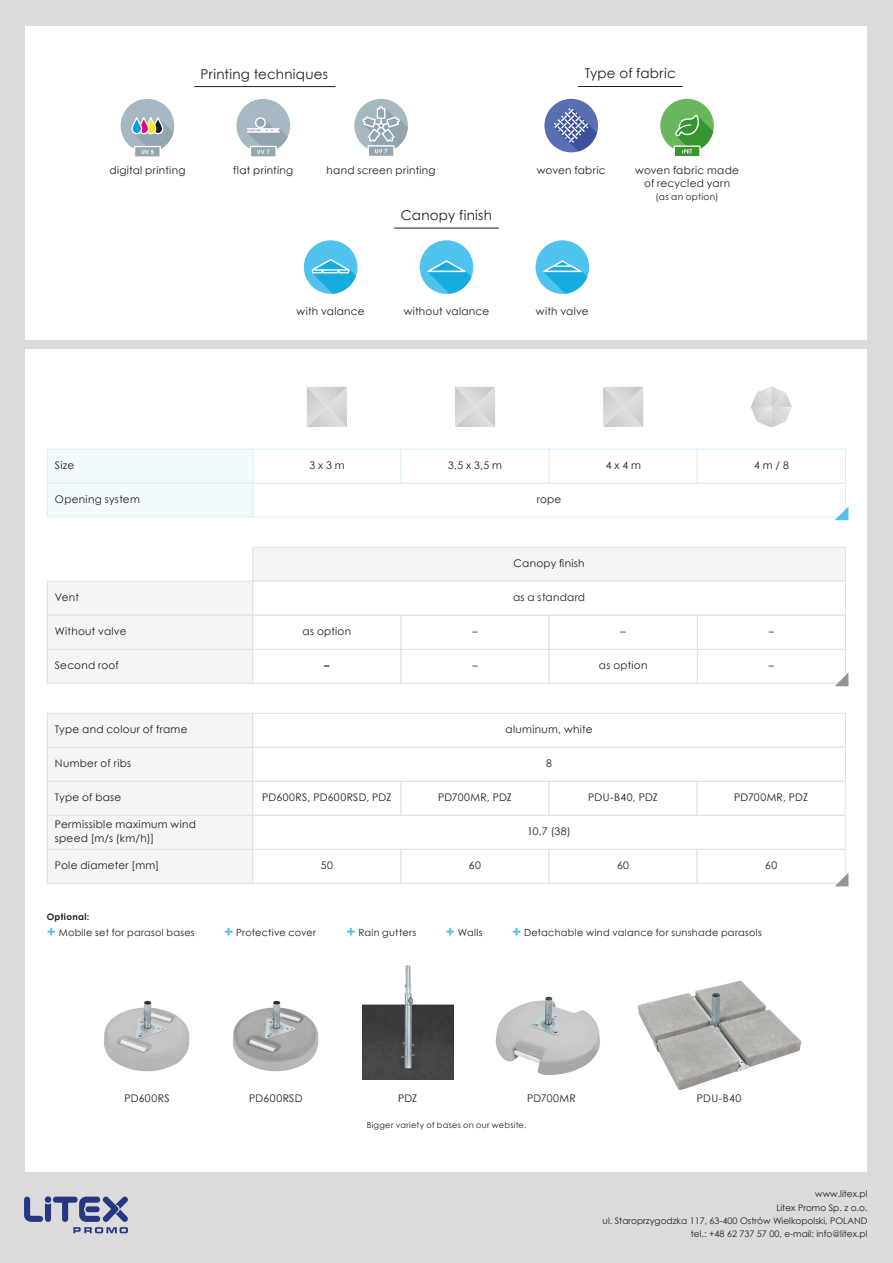
<style>
.page{position:relative;width:893px;height:1263px;background:#fff}
.page>*{position:absolute;margin:0;border:0;box-sizing:border-box;transform-origin:0 0}
.t1{font:13.5px "Century Gothic";letter-spacing:.02em;color:#1d1d1b}
.t2{font:10.5px/13.5px "Century Gothic";letter-spacing:.025em;color:#1d1d1b}
.t3{font:9.75px "Century Gothic";letter-spacing:.03em;color:#1d1d1b}
.t4{font:9.75px "Century Gothic";letter-spacing:.01em;color:#1d1d1b}
.t5{font:9px/13.4px "Century Gothic";color:#1d1d1b;text-align:right}
.t6{font:9px "Century Gothic";letter-spacing:.035em;color:#1d1d1b}
.t7{font:700 9px "Century Gothic";letter-spacing:.035em;color:#1d1d1b}
.t8{font:8.25px "Century Gothic";letter-spacing:.03em;color:#1d1d1b}
.s1{font-weight:700;font-size:15px;color:#4ac0ed}
</style>
<div class="page">
<div style="left:0;top:0;width:24px;height:1263px;background:#dbdbdb"></div>
<div style="left:867px;top:0;width:26px;height:1263px;background:#dbdbdb"></div>
<div style="left:0;top:1172px;width:893px;height:91px;background:#dbdbdb"></div>
<div style="left:0;top:0;width:893px;height:26px;background:#dbdbdb"></div>
<svg style="left:24px;top:1196px;width:104px;height:37px"></svg>
<div style="left:47px;top:649px;width:206px;height:35px;background:#f5f5f5;border:1px solid #e2e1e1"></div>
<div style="left:47px;top:449px;width:206px;height:34px;background:#f3fafe;border:1px solid #dbeff9"></div>
<div style="left:47px;top:483px;width:206px;height:34px;background:#f3fafe;border:1px solid #dbeff9"></div>
<div style="left:0;top:340px;width:893px;height:9px;background:#dbdbdb"></div>
<div style="left:47px;top:581px;width:206px;height:35px;background:#f5f5f5;border:1px solid #e2e1e1"></div>
<div style="left:252px;top:547px;width:594px;height:35px;background:#f5f5f5;border:1px solid #e2e1e1"></div>
<div style="left:47px;top:615px;width:206px;height:35px;background:#f5f5f5;border:1px solid #e2e1e1"></div>
<div style="left:47px;top:747px;width:206px;height:35px;background:#f5f5f5"></div>
<div style="left:47px;top:713px;width:206px;height:35px;background:#f5f5f5;border:1px solid #e2e1e1"></div>
<div style="left:252px;top:713px;width:594px;height:35px;background:#fff;border:1px solid #e2e1e1"></div>
<div style="left:252px;top:747px;width:594px;height:35px;background:#fff;border:1px solid #e2e1e1"></div>
<div style="left:47px;top:815px;width:206px;height:35px;background:#f5f5f5"></div>
<div style="left:47px;top:781px;width:206px;height:35px;background:#f5f5f5;border:1px solid #e2e1e1"></div>
<svg style="left:237px;top:99px;width:53px;height:58px"></svg>
<svg style="left:121px;top:99px;width:53px;height:58px"></svg>
<svg style="left:354px;top:99px;width:54px;height:57px"></svg>
<div style="left:47px;top:849px;width:206px;height:35px;background:#f5f5f5;border:1px solid #e2e1e1"></div>
<svg style="left:420px;top:240px;width:53px;height:54px"></svg>
<svg style="left:304px;top:240px;width:53px;height:54px"></svg>
<svg style="left:536px;top:240px;width:53px;height:54px"></svg>
<svg style="left:252px;top:780px;width:596px;height:106px"></svg>
<svg style="left:455px;top:387px;width:40px;height:40px;background:#d6d6d6"></svg>
<svg style="left:307px;top:387px;width:40px;height:40px;background:#d6d6d6"></svg>
<svg style="left:603px;top:387px;width:40px;height:40px;background:#d6d6d6"></svg>
<svg style="left:751px;top:386px;width:41px;height:41px"></svg>
<svg style="left:252px;top:448px;width:596px;height:72px"></svg>
<svg style="left:252px;top:580px;width:596px;height:106px"></svg>
<svg style="left:544px;top:99px;width:54px;height:53px"></svg>
<svg style="left:660px;top:99px;width:54px;height:57px"></svg>
<img style="left:362px;top:965px;width:91px;height:114px">
<img style="left:103px;top:1000px;width:87px;height:72px">
<img style="left:495px;top:996px;width:105px;height:80px">
<img style="left:637px;top:980px;width:165px;height:110px">
<img style="left:232px;top:1000px;width:87px;height:72px">
<hr style="left:194px;top:86px;width:141px;height:1px;background:#1d1d1b">
<hr style="left:394px;top:228px;width:105px;height:1px;background:#1d1d1b">
<hr style="left:578px;top:86px;width:104px;height:1px;background:#1d1d1b">
<p class="t1" style="left:201px;top:64px;width:129px">Printing techniques</p>
<p class="t1" style="left:585px;top:64px;width:92px">Type of fabric</p>
<p class="t2" style="left:109px;top:163px;width:77px">digital printing</p>
<p class="t2" style="left:233px;top:163px;width:62px">flat printing</p>
<p class="t2" style="left:327px;top:163px;width:111px">hand screen printing</p>
<p class="t2" style="left:537px;top:163px;width:70px">woven fabric</p>
<p class="t1" style="left:401px;top:206px;width:93px">Canopy finish</p>
<p class="t2" style="left:635px;top:163px;width:105px;text-align:center">woven fabric made of recycled yarn</p>
<p class="t6" style="left:656px;top:190px;width:64px">(as an option)</p>
<p class="t2" style="left:297px;top:305px;width:70px">with valance</p>
<p class="t2" style="left:404px;top:305px;width:87px">without valance</p>
<p class="t2" style="left:536px;top:305px;width:54px">with valve</p>
<p class="t2" style="left:55px;top:458px;width:21px">Size</p>
<p class="t2" style="left:55px;top:492px;width:87px">Opening system</p>
<p class="t2" style="left:309px;top:458px;width:37px">3 x 3 m</p>
<p class="t2" style="left:448px;top:458px;width:55px">3,5 x 3,5 m</p>
<p class="t2" style="left:606px;top:458px;width:37px">4 x 4 m</p>
<p class="t2" style="left:754px;top:458px;width:36px">4 m / 8</p>
<p class="t2" style="left:537px;top:492px;width:26px">rope</p>
<p class="t2" style="left:514px;top:557px;width:73px">Canopy finish</p>
<p class="t2" style="left:55px;top:590px;width:26px">Vent</p>
<p class="t2" style="left:55px;top:624px;width:73px">Without valve</p>
<p class="t2" style="left:55px;top:658px;width:65px">Second roof</p>
<p class="t2" style="left:303px;top:624px;width:50px">as option</p>
<p class="t2" style="left:324px;top:658px;width:7px">–</p>
<p class="t2" style="left:472px;top:624px;width:7px">–</p>
<p class="t2" style="left:513px;top:590px;width:74px">as a standard</p>
<p class="t2" style="left:621px;top:624px;width:7px">–</p>
<p class="t2" style="left:769px;top:624px;width:7px">–</p>
<p class="t2" style="left:599px;top:658px;width:50px">as option</p>
<p class="t2" style="left:472px;top:658px;width:7px">–</p>
<p class="t2" style="left:769px;top:658px;width:7px">–</p>
<p class="t2" style="left:55px;top:722px;width:134px">Type and colour of frame</p>
<p class="t2" style="left:506px;top:722px;width:89px">aluminum, white</p>
<p class="t2" style="left:55px;top:756px;width:78px">Number of ribs</p>
<p class="t2" style="left:546px;top:756px;width:7px">8</p>
<p class="t2" style="left:55px;top:790px;width:68px">Type of base</p>
<p class="t2" style="left:55px;top:818px;width:143px">Permissible maximum wind speed [m/s (km/h)]</p>
<p class="t2" style="left:55px;top:858px;width:106px">Pole diameter [mm]</p>
<p class="t2" style="left:262px;top:790px;width:131px">PD600RS, PD600RSD, PDZ</p>
<p class="t2" style="left:438px;top:790px;width:75px">PD700MR, PDZ</p>
<p class="t2" style="left:588px;top:790px;width:71px">PDU-B40, PDZ</p>
<p class="t2" style="left:734px;top:790px;width:75px">PD700MR, PDZ</p>
<p class="t2" style="left:527px;top:824px;width:45px">10,7 (38)</p>
<p class="t2" style="left:321px;top:858px;width:14px">50</p>
<p class="t2" style="left:469px;top:858px;width:14px">60</p>
<p class="t2" style="left:617px;top:858px;width:14px">60</p>
<p class="t2" style="left:765px;top:858px;width:14px">60</p>
<p class="t7" style="left:47px;top:910px;width:44px">Optional:</p>
<p class="t3" style="left:47px;top:925px;width:149px"><span class="s1">+</span> Mobile set for parasol bases</p>
<p class="t4" style="left:224px;top:925px;width:93px"><span class="s1">+</span> Protective cover</p>
<p class="t3" style="left:346px;top:925px;width:71px"><span class="s1">+</span> Rain gutters</p>
<p class="t3" style="left:446px;top:925px;width:38px"><span class="s1">+</span> Walls</p>
<p class="t3" style="left:512px;top:925px;width:251px"><span class="s1">+</span> Detachable wind valance for sunshade parasols</p>
<p class="t2" style="left:124px;top:1091px;width:47px">PD600RS</p>
<p class="t2" style="left:249px;top:1091px;width:55px">PD600RSD</p>
<p class="t2" style="left:398px;top:1091px;width:21px">PDZ</p>
<p class="t2" style="left:527px;top:1091px;width:50px">PD700MR</p>
<p class="t2" style="left:697px;top:1091px;width:46px">PDU-B40</p>
<p class="t8" style="left:367px;top:1119px;width:161px">Bigger variety of bases on our website.</p>
<p class="t5" style="left:603px;top:1187px;width:266px">www.litex.pl<br>Litex Promo Sp. z o.o.<br>ul. Staroprzygodzka 117, 63-400 Ostrów Wielkopolski, POLAND tel.: +48 62 737 57 00, e-mail: info@litex.pl</p>
</div>
